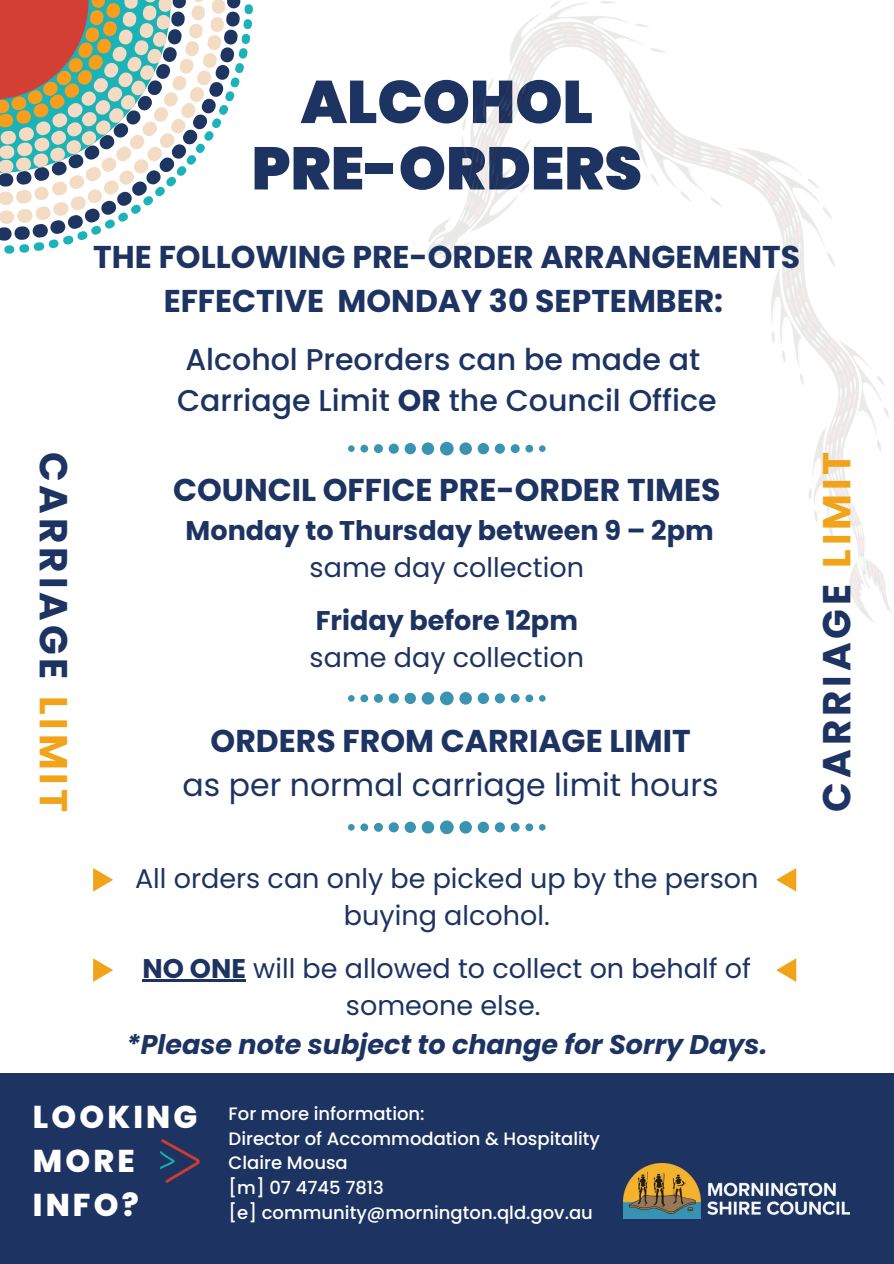
<style>
.page{position:relative;width:894px;height:1264px;background:#fff}
.page>*{position:absolute;margin:0;border:0;box-sizing:border-box;transform-origin:0 0}
.t1{font:900 60px/66.3px "Poppins";color:#1d3361;text-align:center}
.t2{font:700 39px "Poppins";letter-spacing:.1em;color:#1d3361}
.t3{font:700 31.5px/44px "Poppins";color:#1d3361;text-align:center}
.t4{font:31.5px/43.8px "Poppins";color:#1d3361;text-align:center}
.t5{font:800 31.5px/43.8px "Poppins";letter-spacing:.1em;color:#fff}
.t6{font:500 30px/41px "Poppins";color:#1d3361}
.t7{font:27px/37px "Poppins";color:#1d3361;text-align:center}
.t8{font:700 27px "Poppins";color:#1d3361}
.t9{font:italic 700 27px "Poppins";color:#1d3361}
.t10{font:500 18px "Poppins";color:#fff}
.s1{color:#f1a41a}
.s2{font-weight:700}
</style>
<div class="page">
<div style="left:0;top:1073px;width:893px;height:190px;background:#1d3361"></div>
<img style="left:160px;top:1139px;width:39px;height:43px">
<img style="left:623px;top:1163px;width:226px;height:55px">
<svg style="left:0;top:0;width:253px;height:254px"></svg>
<img style="left:426px;top:1px;width:466px;height:622px">
<div style="left:440px;top:691px;width:13px;height:14px;background:#3b93b2;border-radius:50%"></div>
<div style="left:459px;top:692px;width:13px;height:12px;background:#3b93b2;border-radius:50%"></div>
<div style="left:477px;top:692px;width:12px;height:12px;background:#3b93b2;border-radius:50%"></div>
<div style="left:494px;top:693px;width:11px;height:10px;background:#3b93b2;border-radius:50%"></div>
<div style="left:510px;top:694px;width:9px;height:9px;background:#3b93b2;border-radius:50%"></div>
<div style="left:525px;top:694px;width:8px;height:8px;background:#3b93b2;border-radius:50%"></div>
<svg style="left:539px;top:695px;width:6px;height:6px"></svg>
<div style="left:421px;top:692px;width:13px;height:12px;background:#3b93b2;border-radius:50%"></div>
<div style="left:404px;top:692px;width:12px;height:12px;background:#3b93b2;border-radius:50%"></div>
<div style="left:388px;top:693px;width:11px;height:10px;background:#3b93b2;border-radius:50%"></div>
<div style="left:374px;top:694px;width:9px;height:9px;background:#3b93b2;border-radius:50%"></div>
<div style="left:360px;top:694px;width:8px;height:8px;background:#3b93b2;border-radius:50%"></div>
<svg style="left:348px;top:695px;width:6px;height:6px"></svg>
<div style="left:440px;top:442px;width:13px;height:13px;background:#3b93b2;border-radius:50%"></div>
<div style="left:459px;top:442px;width:13px;height:13px;background:#3b93b2;border-radius:50%"></div>
<div style="left:477px;top:443px;width:12px;height:11px;background:#3b93b2;border-radius:50%"></div>
<div style="left:494px;top:443px;width:11px;height:10px;background:#3b93b2;border-radius:50%"></div>
<div style="left:510px;top:444px;width:9px;height:9px;background:#3b93b2;border-radius:50%"></div>
<div style="left:525px;top:445px;width:8px;height:7px;background:#3b93b2;border-radius:50%"></div>
<div style="left:539px;top:445px;width:6px;height:7px;background:#3b93b2;border-radius:50%"></div>
<div style="left:421px;top:442px;width:13px;height:13px;background:#3b93b2;border-radius:50%"></div>
<div style="left:404px;top:443px;width:12px;height:11px;background:#3b93b2;border-radius:50%"></div>
<div style="left:388px;top:443px;width:11px;height:10px;background:#3b93b2;border-radius:50%"></div>
<div style="left:374px;top:444px;width:9px;height:9px;background:#3b93b2;border-radius:50%"></div>
<div style="left:360px;top:445px;width:8px;height:7px;background:#3b93b2;border-radius:50%"></div>
<div style="left:348px;top:445px;width:6px;height:7px;background:#3b93b2;border-radius:50%"></div>
<svg style="left:93px;top:868px;width:20px;height:23px"></svg>
<hr style="left:143px;top:979px;width:103px;height:2px;background:#1d3361">
<svg style="left:93px;top:958px;width:20px;height:23px"></svg>
<div style="left:440px;top:820px;width:13px;height:14px;background:#3b93b2;border-radius:50%"></div>
<div style="left:459px;top:821px;width:13px;height:12px;background:#3b93b2;border-radius:50%"></div>
<svg style="left:477px;top:821px;width:12px;height:12px"></svg>
<div style="left:494px;top:822px;width:11px;height:10px;background:#3b93b2;border-radius:50%"></div>
<svg style="left:510px;top:822px;width:9px;height:9px"></svg>
<div style="left:525px;top:823px;width:8px;height:8px;background:#3b93b2;border-radius:50%"></div>
<svg style="left:539px;top:824px;width:6px;height:6px"></svg>
<div style="left:421px;top:821px;width:13px;height:12px;background:#3b93b2;border-radius:50%"></div>
<div style="left:404px;top:821px;width:12px;height:12px;background:#3b93b2;border-radius:50%"></div>
<div style="left:388px;top:822px;width:11px;height:10px;background:#3b93b2;border-radius:50%"></div>
<div style="left:374px;top:822px;width:9px;height:9px;background:#3b93b2;border-radius:50%"></div>
<div style="left:360px;top:823px;width:8px;height:8px;background:#3b93b2;border-radius:50%"></div>
<svg style="left:348px;top:824px;width:6px;height:6px"></svg>
<svg style="left:776px;top:868px;width:20px;height:23px"></svg>
<svg style="left:776px;top:958px;width:20px;height:23px"></svg>
<h4 class="t1" style="left:251px;top:69px;width:392px">ALCOHOL<br>PRE-ORDERS</h4>
<h2 class="t2" style="left:81px;top:452px;width:361px;rotate:90deg">CARRIAGE <span class="s1">LIMIT</span></h2>
<p class="t3" style="left:93px;top:234px;width:708px">THE FOLLOWING PRE-ORDER ARRANGEMENTS<br>EFFECTIVE MONDAY 30 SEPTEMBER:</p>
<p class="t6" style="left:177px;top:338px;width:541px">Alcohol Preorders can be made at<br>Carriage Limit <span class="s2">OR</span> the Council Office</p>
<p class="t3" style="left:173px;top:468px;width:548px">COUNCIL OFFICE PRE-ORDER TIMES</p>
<p class="t8" style="left:186px;top:512px;width:529px">Monday to Thursday between 9 – 2pm</p>
<h5 class="t7" style="left:309px;top:549px;width:276px">same day collection</h5>
<p class="t8" style="left:315px;top:602px;width:264px">Friday before 12pm</p>
<p class="t7" style="left:309px;top:639px;width:276px">same day collection</p>
<h1 class="t4" style="left:182px;top:718px;width:537px"><span class="s2">ORDERS FROM CARRIAGE LIMIT<br></span>as per normal carriage limit hours</h1>
<p class="t7" style="left:135px;top:859px;width:624px">All orders can only be picked up by the person buying alcohol.</p>
<p class="t7" style="left:143px;top:949px;width:609px"><span class="s2">NO ONE</span> will be allowed to collect on behalf of someone else.</p>
<p class="t9" style="left:126px;top:1025px;width:642px">*Please note subject to change for Sorry Days.</p>
<p class="t5" style="left:33px;top:1094px;width:166px">LOOKING<br>MORE<br>INFO?</p>
<h2 class="t10" style="left:228px;top:1100px;width:197px">For more information:</h2>
<p class="t10" style="left:228px;top:1125px;width:373px">Director of Accommodation &amp; Hospitality</p>
<p class="t10" style="left:228px;top:1150px;width:121px">Claire Mousa</p>
<p class="t10" style="left:228px;top:1175px;width:157px">[m] 07 4745 7813</p>
<p class="t10" style="left:228px;top:1199px;width:366px">[e] community@mornington.qld.gov.au</p>
<p class="t2" style="left:809px;top:811px;width:361px;rotate:-90deg">CARRIAGE <span class="s1">LIMIT</span></p>
</div>
